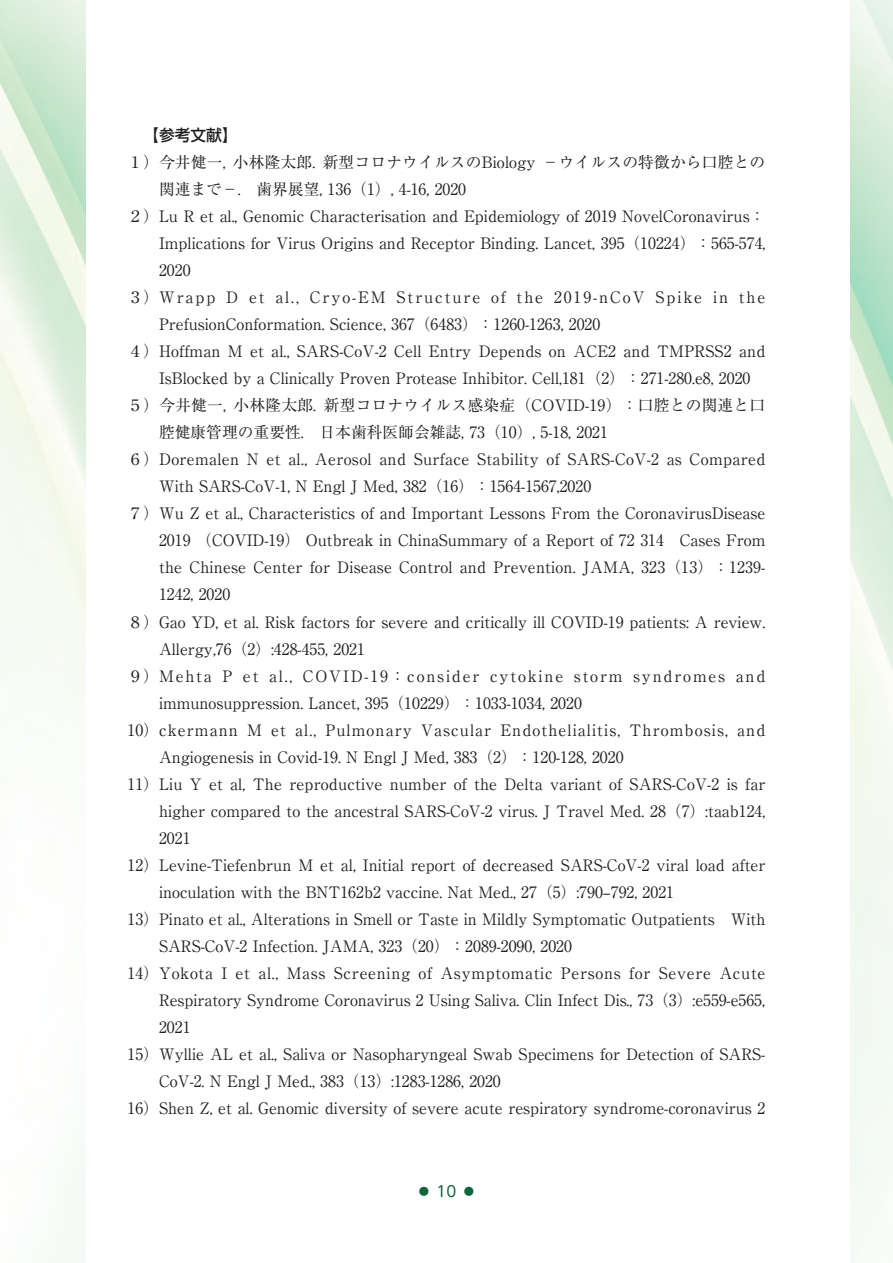
<style>
.page{position:relative;width:893px;height:1263px;background:#fff}
.page>*{position:absolute;margin:0;border:0;box-sizing:border-box;transform-origin:0 0}
.本文_字下げなし{font:15.75px/27px "Ryumin Pro";color:#231f20}
.本文_字下げなし-2{font:15.75px/27px "Ryumin Pro";letter-spacing:.07em;color:#231f20}
.本文_字下げなし-3{font:15.75px/27px "Ryumin Pro";letter-spacing:.025em;color:#231f20}
.本文_字下げなし-4{font:15.75px/27px "Ryumin Pro";letter-spacing:.115em;color:#231f20}
.本文{font:500 15.75px "UD Shin Go Pr 6 N";color:#231f20}
.t1{font:15px "UD Shin Go Pr 6 N";color:#0c6638}
</style>
<div class="page">
<img style="left:850px;top:0;width:43px;height:1263px">
<img style="left:0;top:0;width:85px;height:1263px">
<p class="本文" style="left:143px;top:123px;width:96px">【参考文献】</p>
<p class="本文_字下げなし" style="left:159px;top:148px;width:608px;text-indent:-32px">１）今井健一, 小林隆太郎. 新型コロナウイルスのBiology － ウイルスの特徴から口腔との関連まで－ .　歯界展望, 136（1）, 4-16, 2020</p>
<p class="本文_字下げなし" style="left:159px;top:202px;width:608px;text-align:justify;text-indent:-32px">２）Lu R et al., Genomic Characterisation and Epidemiology of 2019 NovelCoronavirus：Implications for Virus Origins and Receptor Binding. Lancet, 395（10224）：565-574, 2020</p>
<p class="本文_字下げなし" style="left:159px;top:283px;width:608px;text-indent:-32px">３）Wrapp D et al., Cryo-EM Structure of the 2019-nCoV Spike in the<br>PrefusionConformation. Science, 367（6483）：1260-1263, 2020</p>
<p class="本文_字下げなし" style="left:159px;top:337px;width:608px;text-indent:-32px">４）Hoffman M et al., SARS-CoV-2 Cell Entry Depends on ACE2 and TMPRSS2 and<br>IsBlocked by a Clinically Proven Protease Inhibitor. Cell,181（2）：271-280.e8, 2020</p>
<p class="本文_字下げなし" style="left:159px;top:391px;width:608px;text-indent:-32px">５）今井健一, 小林隆太郎. 新型コロナウイルス感染症（COVID-19）：口腔との関連と口腔健康管理の重要性.　日本歯科医師会雑誌, 73（10）, 5-18, 2021</p>
<p class="本文_字下げなし-3" style="left:159px;top:445px;width:608px;text-indent:-32px">６）Doremalen N et al., Aerosol and Surface Stability of SARS-CoV-2 as Compared<br>With SARS-CoV-1, N Engl J Med, 382（16）：1564-1567,2020</p>
<p class="本文_字下げなし" style="left:159px;top:499px;width:608px;text-align:justify;text-indent:-32px">７）Wu Z et al., Characteristics of and Important Lessons From the CoronavirusDisease 2019 （COVID-19） Outbreak in ChinaSummary of a Report of 72 314　Cases From the Chinese Center for Disease Control and Prevention. JAMA, 323（13）：1239- 1242, 2020</p>
<p class="本文_字下げなし" style="left:159px;top:607px;width:608px;text-indent:-32px">８）Gao YD, et al. Risk factors for severe and critically ill COVID-19 patients: A review.<br>Allergy,76（2）:428-455, 2021</p>
<p class="本文_字下げなし-4" style="left:159px;top:661px;width:608px;text-indent:-32px">９）Mehta P et al., COVID-19：consider cytokine storm syndromes and immunosuppression. Lancet, 395（10229）：1033-1034, 2020</p>
<p class="本文_字下げなし-2" style="left:159px;top:715px;width:608px;text-indent:-32px">10）ckermann M et al., Pulmonary Vascular Endothelialitis, Thrombosis, and<br>Angiogenesis in Covid-19. N Engl J Med, 383（2）：120-128, 2020</p>
<p class="本文_字下げなし" style="left:159px;top:769px;width:608px;text-align:justify;text-indent:-32px">11）Liu Y et al, The reproductive number of the Delta variant of SARS-CoV-2 is far higher compared to the ancestral SARS-CoV-2 virus. J Travel Med. 28（7）:taab124, 2021</p>
<p class="本文_字下げなし" style="left:159px;top:850px;width:608px;text-indent:-32px">12）Levine-Tiefenbrun M et al, Initial report of decreased SARS-CoV-2 viral load after inoculation with the BNT162b2 vaccine. Nat Med., 27（5）:790–792, 2021</p>
<p class="本文_字下げなし" style="left:159px;top:904px;width:608px;text-indent:-32px">13）Pinato et al., Alterations in Smell or Taste in Mildly Symptomatic Outpatients　With<br>SARS-CoV-2 Infection. JAMA, 323（20）：2089-2090, 2020</p>
<p class="本文_字下げなし" style="left:159px;top:958px;width:608px;text-align:justify;text-indent:-32px">14）Yokota I et al., Mass Screening of Asymptomatic Persons for Severe Acute Respiratory Syndrome Coronavirus 2 Using Saliva. Clin Infect Dis., 73（3）:e559-e565, 2021</p>
<p class="本文_字下げなし" style="left:159px;top:1039px;width:608px;text-indent:-32px">15）Wyllie AL et al., Saliva or Nasopharyngeal Swab Specimens for Detection of SARS-<br>CoV-2. N Engl J Med., 383（13）:1283-1286, 2020</p>
<p class="本文_字下げなし" style="left:128px;top:1093px;width:639px">16）Shen Z, et al. Genomic diversity of severe acute respiratory syndrome-coronavirus 2</p>
<p class="t1" style="left:437px;top:1179px;width:21px">10</p>
<p class="t1" style="left:416px;top:1179px;width:61px">◦　　◦</p>
</div>
